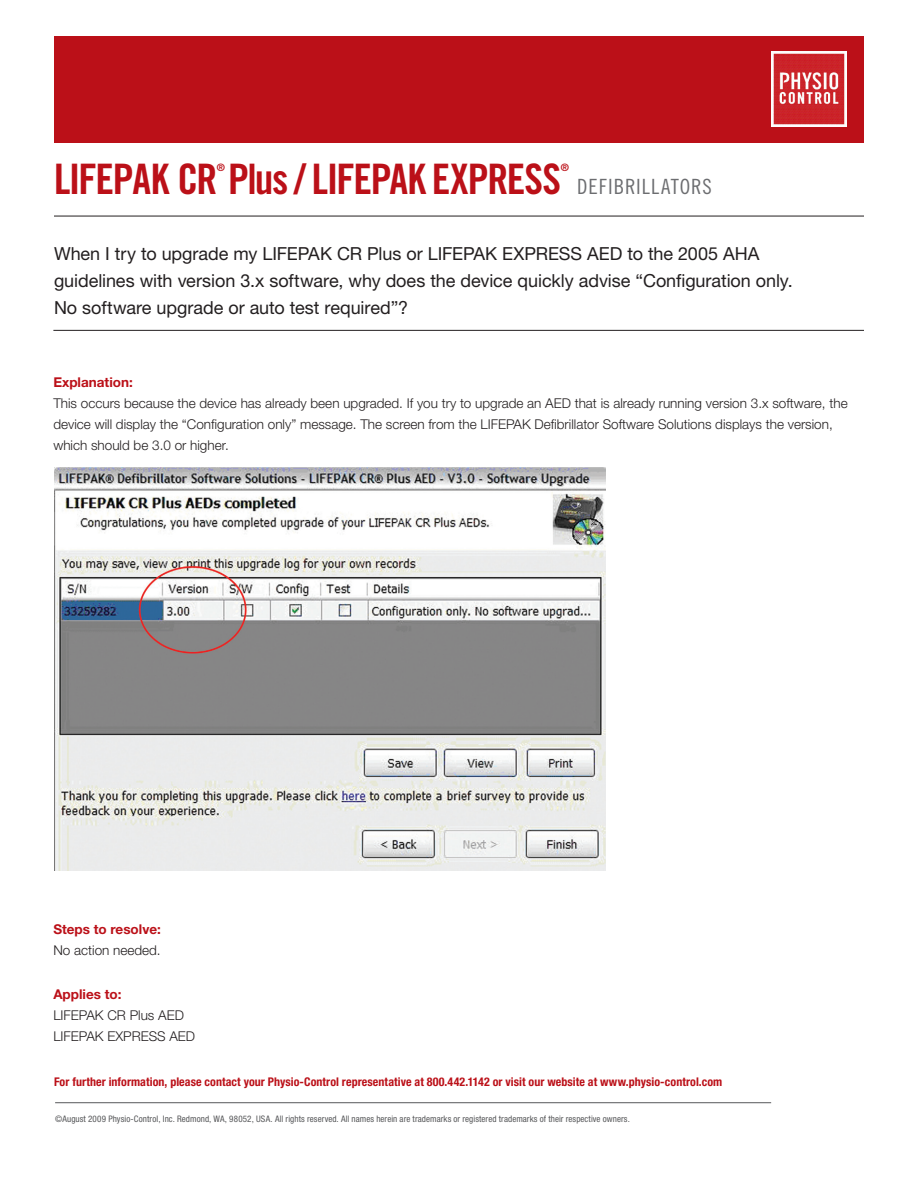
<style>
.page{position:relative;width:918px;height:1188px;background:#fff}
.page>*{position:absolute;margin:0;border:0;box-sizing:border-box;transform-origin:0 0}
.t1{font:42px "Trade Gothic LT Std Bd Cn 20";letter-spacing:-.035em;color:#bb1018}
.t2{font:21px "Trade Gothic LT Std Cn 18";letter-spacing:.045em;color:#6c6d70}
.t3{font:18px/27px "Helvetica Neue LT Std";letter-spacing:-.005em;color:#231f20}
.t4{font:300 13.5px/21px "Helvetica Neue LTW1 G";color:#231f20}
.t5{font:700 13.5px "Helvetica Neue LTW1 G";color:#bb1018}
.t6{font:700 condensed 12px "Helvetica Neue LT Std";letter-spacing:.005em;color:#bb1018}
.t7{font:10.2px "Trade Gothic LT Std Bd Cn 20";color:#bb1018}
.Physio_info{font:condensed 9px "Helvetica Neue LT Std";letter-spacing:.01em;color:#57585a}
</style>
<div class="page">
<div style="left:54px;top:36px;width:810px;height:107px;background:#bb1018"></div>
<img style="left:772px;top:52px;width:75px;height:75px">
<hr style="left:54px;top:216px;width:810px;height:1px;background:#231f20">
<hr style="left:53px;top:330px;width:811px;height:1px;background:#231f20">
<hr style="left:55px;top:1102px;width:716px;height:1px;background:#57585a">
<img style="left:55px;top:468px;width:550px;height:402px">
<p class="t1" style="left:54px;top:153px;width:509px">LIFEPAK CR Plus / LIFEPAK EXPRESS</p>
<p class="t7" style="left:217px;top:161px;width:10px">®</p>
<p class="t7" style="left:561px;top:161px;width:10px">®</p>
<p class="t2" style="left:577px;top:174px;width:136px">DEFIBRILLATORS</p>
<p class="t3" style="left:54px;top:240px;width:740px">When I try to upgrade my LIFEPAK CR Plus or LIFEPAK EXPRESS AED to the 2005 AHA guidelines with version 3.x software, why does the device quickly advise “Configuration only.<br>No software upgrade or auto test required”?</p>
<p class="t5" style="left:53px;top:374px;width:81px">Explanation:</p>
<p class="t4" style="left:53px;top:392px;width:796px">This occurs because the device has already been upgraded. If you try to upgrade an AED that is already running version 3.x software, the device will display the “Configuration only” message. The screen from the LIFEPAK Defibrillator Software Solutions displays the version, which should be 3.0 or higher.</p>
<p class="t5" style="left:53px;top:921px;width:109px">Steps to resolve:</p>
<p class="t4" style="left:53px;top:940px;width:109px">No action needed.</p>
<p class="t5" style="left:53px;top:986px;width:70px">Applies to:</p>
<p class="t4" style="left:53px;top:1004px;width:132px">LIFEPAK CR Plus AED</p>
<p class="t4" style="left:53px;top:1025px;width:143px">LIFEPAK EXPRESS AED</p>
<p class="t6" style="left:54px;top:1074px;width:670px">For further information, please contact your Physio-Control representative at 800.442.1142 or visit our website at www.physio-control.com</p>
<p class="Physio_info" style="left:55px;top:1113px;width:576px">©August 2009 Physio-Control, Inc. Redmond, WA, 98052, USA. All rights reserved. All names herein are trademarks or registered trademarks of their respective owners.</p>
</div>
